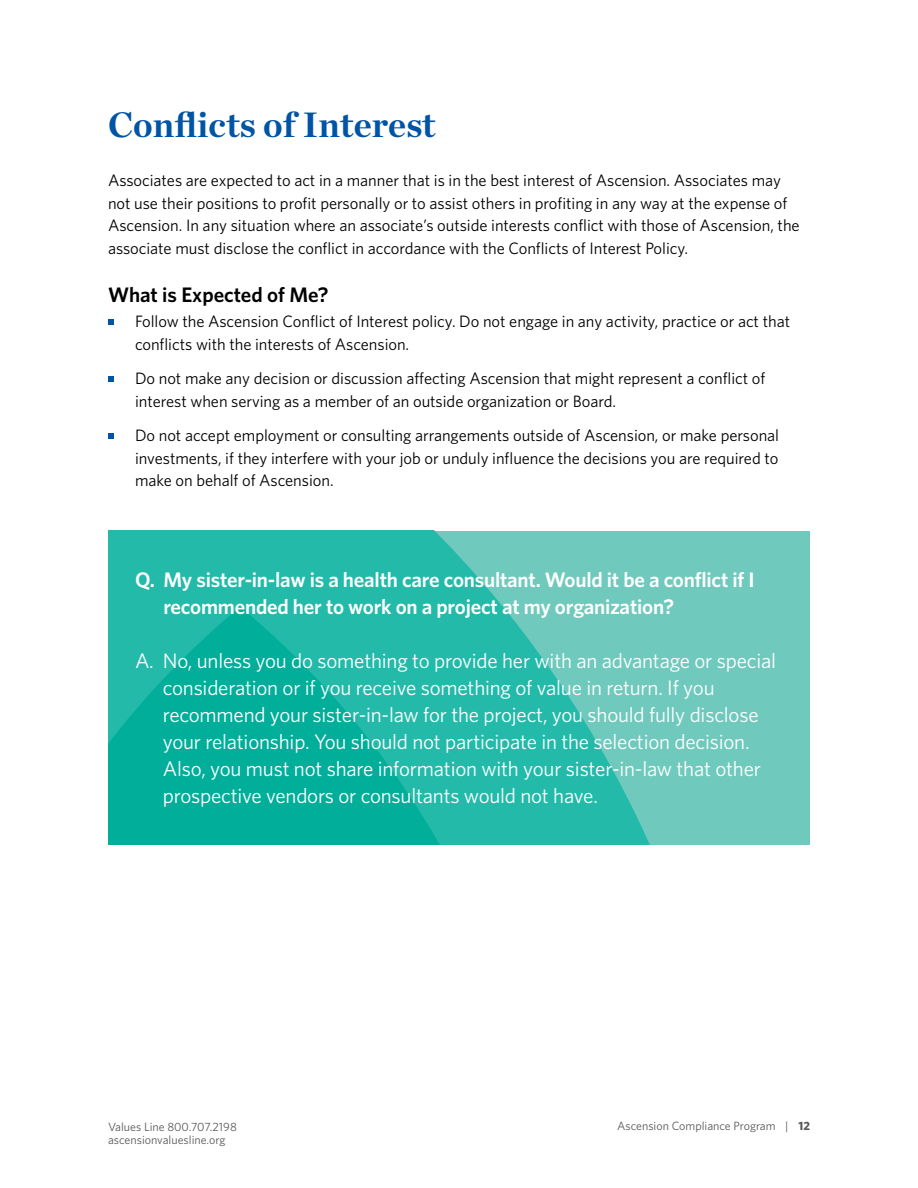
<style>
.page{position:relative;width:918px;height:1188px;background:#fff}
.page>*{position:absolute;margin:0;border:0;box-sizing:border-box;transform-origin:0 0}
.t1{font:700 36px "Chronicle Deck";color:#0054a6}
.t2{font:21px/27px "Whitney";letter-spacing:-.01em;color:#fff}
.t3{font:600 21px/27px "Whitney";letter-spacing:-.01em;color:#fff}
.t4{font:600 21px "Whitney";letter-spacing:-.005em;color:#000}
.t5{font:16.5px/22.5px "Whitney";letter-spacing:-.005em;color:#000}
.t6{font:12px/13.5px "Whitney";color:#58595b}
.s1{font-weight:700}
</style>
<div class="page">
<div style="left:108px;top:531px;width:702px;height:314px;background:#70c9bd"></div>
<svg style="left:108px;top:531px;width:542px;height:314px;fill:#24baaa"></svg>
<svg style="left:108px;top:607px;width:406px;height:238px;background:#11b3a1"></svg>
<svg style="left:108px;top:319px;width:6px;height:5px"></svg>
<svg style="left:108px;top:376px;width:6px;height:5px"></svg>
<svg style="left:108px;top:433px;width:6px;height:5px"></svg>
<h1 class="t1" style="left:108px;top:96px;width:329px">Conflicts of Interest</h1>
<p class="t5" style="left:108px;top:169px;width:693px">Associates are expected to act in a manner that is in the best interest of Ascension. Associates may not use their positions to profit personally or to assist others in profiting in any way at the expense of Ascension. In any situation where an associate’s outside interests conflict with those of Ascension, the associate must disclose the conflict in accordance with the Conflicts of Interest Policy.</p>
<p class="t4" style="left:108px;top:280px;width:222px">What is Expected of Me?</p>
<p class="t5" style="left:135px;top:310px;width:657px">Follow the Ascension Conflict of Interest policy. Do not engage in any activity, practice or act that conflicts with the interests of Ascension.</p>
<p class="t5" style="left:135px;top:367px;width:632px">Do not make any decision or discussion affecting Ascension that might represent a conflict of interest when serving as a member of an outside organization or Board.</p>
<p class="t5" style="left:135px;top:424px;width:646px;text-align:justify">Do not accept employment or consulting arrangements outside of Ascension, or make personal investments, if they interfere with your job or unduly influence the decisions you are required to make on behalf of Ascension.</p>
<p class="t3" style="left:163px;top:566px;width:593px;text-indent:-28px">Q. My sister-in-law is a health care consultant. Would it be a conflict if I recommended her to work on a project at my organization?</p>
<p class="t2" style="left:163px;top:646px;width:615px;text-indent:-28px">A. No, unless you do something to provide her with an advantage or special consideration or if you receive something of value in return. If you recommend your sister-in-law for the project, you should fully disclose your relationship. You should not participate in the selection decision.<br>Also, you must not share information with your sister-in-law that other prospective vendors or consultants would not have.</p>
<p class="t6" style="left:108px;top:1120px;width:130px">Values Line 800.707.2198 ascensionvaluesline.org</p>
<p class="t6" style="left:617px;top:1119px;width:194px">Ascension Compliance Program | <span class="s1">12</span></p>
</div>
